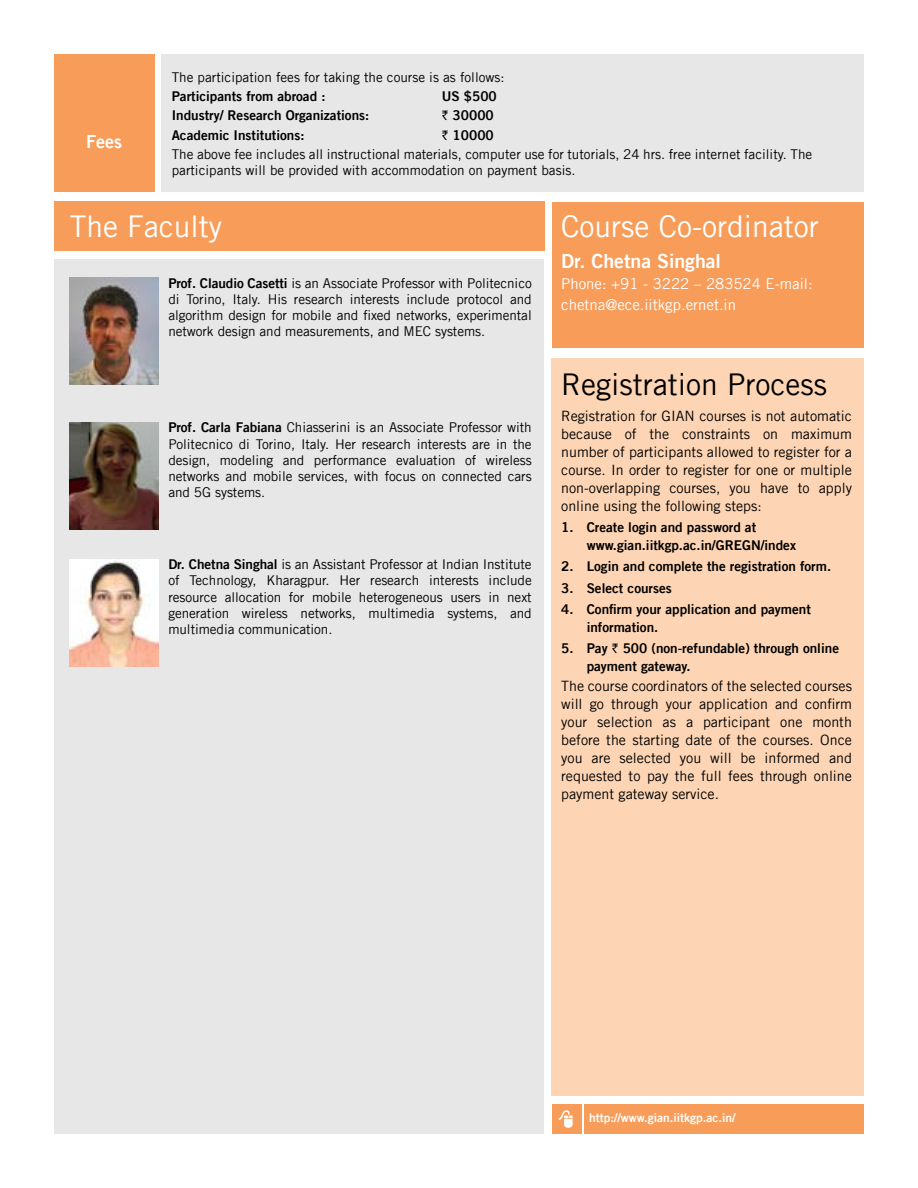
<style>
.page{position:relative;width:918px;height:1188px;background:#fff}
.page>*{position:absolute;margin:0;border:0;box-sizing:border-box;transform-origin:0 0}
.t1{font:30px "Trade Gothic LT";color:#fff}
.t2{font:30px "Trade Gothic LT";color:#000}
.t3{font:19.5px "Trade Gothic LT Bold Two";color:#fff}
.t4{font:18px "Trade Gothic LT Bold Two";color:#fff}
.t5{font:15px/21px "Trade Gothic LT";color:#fff}
.t6{font:14.25px/18px "Trade Gothic LT";color:#000;text-align:justify}
.t7{font:13.5px/16.2px "Trade Gothic LT";color:#000;text-align:justify}
.t8{font:13.5px/18px "Trade Gothic LT Bold Two";color:#000}
.t9{font:12px "Trade Gothic LT Bold Two";color:#fff}
.s1{font-family:"Rupee"}
.s2{font-family:"Trade Gothic LT Bold Two"}
</style>
<div class="page">
<div style="left:552px;top:1104px;width:29px;height:30px;background:#f89c59"></div>
<div style="left:585px;top:1104px;width:279px;height:30px;background:#f89c59"></div>
<svg style="left:559px;top:1110px;width:14px;height:18px"></svg>
<div style="left:54px;top:54px;width:101px;height:138px;background:#f89c59"></div>
<div style="left:162px;top:54px;width:702px;height:138px;background:#e7e7e8"></div>
<div style="left:54px;top:202px;width:490px;height:49px;background:#f89c59"></div>
<div style="left:55px;top:260px;width:489px;height:874px;background:#e7e7e8"></div>
<div style="left:552px;top:202px;width:311px;height:146px;background:#f89c59"></div>
<div style="left:552px;top:358px;width:312px;height:737px;background:#fdd5b4"></div>
<img style="left:70px;top:278px;width:88px;height:107px">
<img style="left:70px;top:423px;width:88px;height:107px">
<img style="left:70px;top:560px;width:88px;height:106px">
<h3 class="t4" style="left:86px;top:130px;width:38px">Fees</h3>
<p class="t7" style="left:172px;top:69px;width:334px">The participation fees for taking the course is as follows:</p>
<p class="t8" style="left:172px;top:87px;width:155px">Participants from abroad :</p>
<p class="t8" style="left:442px;top:87px;width:57px">US $500</p>
<p class="t8" style="left:172px;top:106px;width:199px">Industry/ Research Organizations:</p>
<p class="t8" style="left:442px;top:106px;width:54px"><span class="s1">`</span> 30000</p>
<p class="t8" style="left:172px;top:126px;width:134px">Academic Institutions:</p>
<p class="t8" style="left:442px;top:126px;width:54px"><span class="s1">`</span> 10000</p>
<p class="t7" style="left:172px;top:146px;width:642px">The above fee includes all instructional materials, computer use for tutorials, 24 hrs. free internet facility. The participants will be provided with accommodation on payment basis.</p>
<h1 class="t1" style="left:70px;top:209px;width:154px">The Faculty</h1>
<h1 class="t1" style="left:561px;top:209px;width:259px">Course Co-ordinator</h1>
<p class="t7" style="left:168px;top:274px;width:365px"><span class="s2">Prof. Claudio Casetti</span> is an Associate Professor with Politecnico di Torino, Italy. His research interests include protocol and algorithm design for mobile and fixed networks, experimental network design and measurements, and MEC systems.</p>
<h2 class="t3" style="left:561px;top:249px;width:161px">Dr. Chetna Singhal</h2>
<p class="t5" style="left:561px;top:273px;width:253px">Phone: +91 - 3222 – 283524 E-mail: chetna@ece.iitkgp.ernet.in</p>
<p class="t7" style="left:168px;top:419px;width:365px"><span class="s2">Prof. Carla Fabiana</span> Chiasserini is an Associate Professor with Politecnico di Torino, Italy. Her research interests are in the design, modeling and performance evaluation of wireless networks and mobile services, with focus on connected cars and 5G systems.</p>
<p class="t7" style="left:168px;top:556px;width:365px"><span class="s2">Dr. Chetna Singhal</span> is an Assistant Professor at Indian Institute of Technology, Kharagpur. Her research interests include resource allocation for mobile heterogeneous users in next generation wireless networks, multimedia systems, and multimedia communication.</p>
<h1 class="t2" style="left:561px;top:366px;width:267px">Registration Process</h1>
<p class="t6" style="left:561px;top:407px;width:292px">Registration for GIAN courses is not automatic because of the constraints on maximum number of participants allowed to register for a course. In order to register for one or multiple non-overlapping courses, you have to apply online using the following steps:</p>
<p class="t8" style="left:587px;top:518px;width:211px;text-indent:-26px">1. Create login and password at www.gian.iitkgp.ac.in/GREGN/index</p>
<p class="t8" style="left:561px;top:557px;width:271px">2. Login and complete the registration form.</p>
<p class="t8" style="left:561px;top:578px;width:112px">3. Select courses</p>
<p class="t8" style="left:587px;top:599px;width:226px;text-indent:-26px">4. Confirm your application and payment information.</p>
<p class="t8" style="left:587px;top:638px;width:254px;text-indent:-26px">5. Pay <span class="s1">`</span> 500 (non-refundable) through online payment gateway.</p>
<p class="t6" style="left:561px;top:677px;width:292px">The course coordinators of the selected courses will go through your application and confirm your selection as a participant one month before the starting date of the courses. Once you are selected you will be informed and requested to pay the full fees through online payment gateway service.</p>
<p class="t9" style="left:589px;top:1110px;width:148px">http://www.gian.iitkgp.ac.in/</p>
</div>
